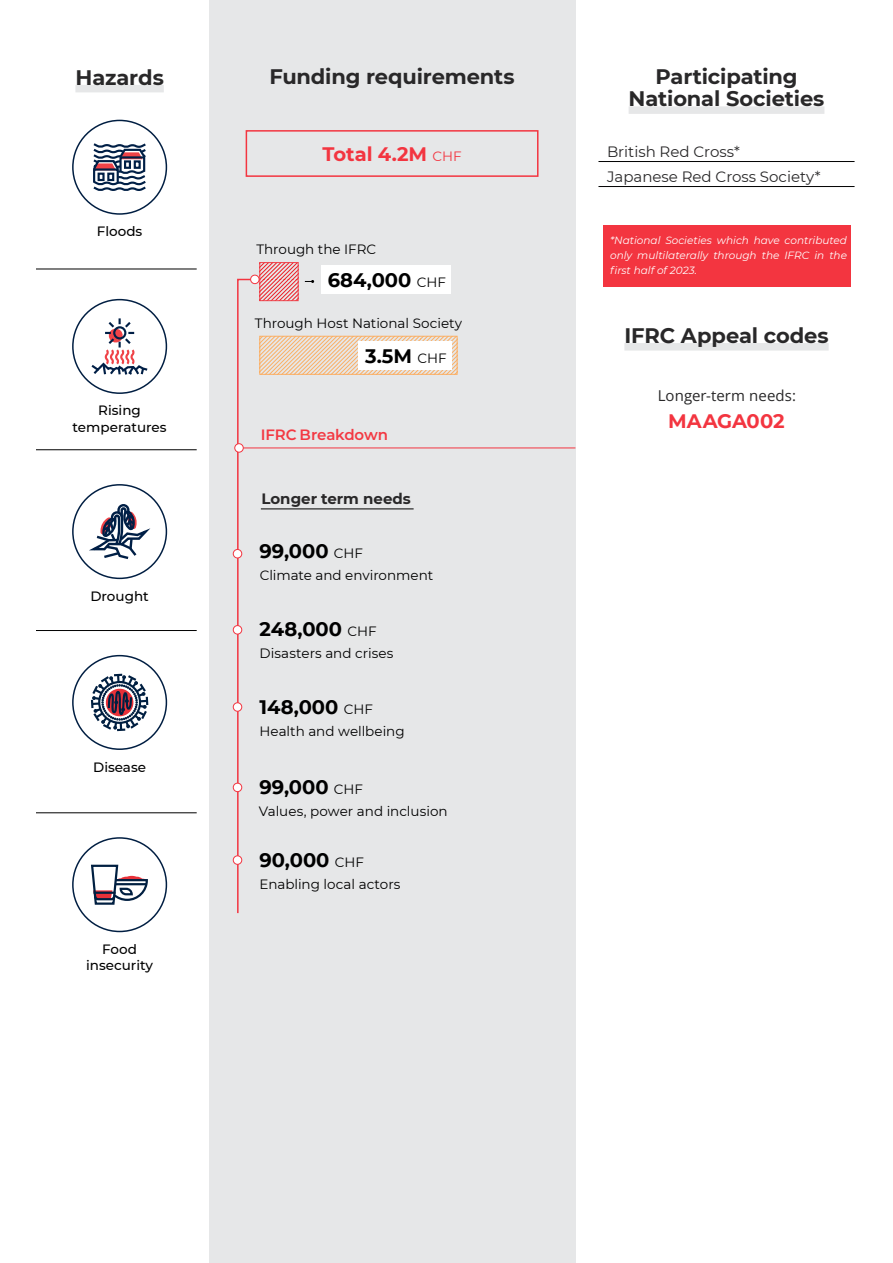
<style>
.page{position:relative;width:893px;height:1263px;background:#fff}
.page>*{position:absolute;margin:0;border:0;box-sizing:border-box;transform-origin:0 0}
.t1{font:700 21px/22.5px "Montserrat";letter-spacing:-.01em;color:#292829;text-align:center}
.t2{font:700 19.5px "Montserrat";color:#000}
.t3{font:700 19.5px "Montserrat";color:#f33540}
.t4{font:15px/25px "Montserrat";color:#292829}
.t5{font:15px "Open Sans";letter-spacing:.005em;color:#292829}
.t6{font:700 15px "Montserrat";color:#292829}
.t7{font:600 15px "Montserrat";letter-spacing:-.01em;color:#f33943}
.t8{font:13.5px "Montserrat";color:#000}
.t9{font:500 13.5px/16.2px "Montserrat";color:#000;text-align:center}
.t10{font:italic 10.5px/15px "Montserrat";color:#fff;text-align:justify}
.s1{font-weight:400;font-size:13.5px}
</style>
<div class="page">
<div style="left:209px;top:0;width:366px;height:1263px;background:#e6e7e8"></div>
<div style="left:629px;top:106px;width:195px;height:8px;background:#e6e7e8"></div>
<hr style="left:598px;top:161px;width:256px;height:1px;background:#000">
<hr style="left:598px;top:186px;width:256px;height:1px;background:#000">
<div style="left:246px;top:130px;width:292px;height:47px;border:2px solid #f33540"></div>
<svg style="left:236px;top:278px;width:23px;height:636px"></svg>
<hr style="left:240px;top:448px;width:335px;height:1px;background:#f33540">
<div style="left:235px;top:444px;width:8px;height:8px;background:#fff;border-radius:50%"></div>
<div style="left:234px;top:443px;width:10px;height:10px;border:1px solid #f33540;border-radius:50%"></div>
<div style="left:233px;top:549px;width:9px;height:9px;background:#fff;border-radius:50%"></div>
<div style="left:233px;top:549px;width:9px;height:9px;border:1px solid #f33540;border-radius:50%"></div>
<div style="left:233px;top:626px;width:9px;height:8px;background:#fff;border-radius:50%"></div>
<div style="left:233px;top:625px;width:9px;height:9px;border:1px solid #f33540;border-radius:50%"></div>
<div style="left:233px;top:703px;width:9px;height:8px;background:#fff;border-radius:50%"></div>
<div style="left:233px;top:702px;width:9px;height:10px;border:1px solid #f33540;border-radius:50%"></div>
<div style="left:233px;top:783px;width:9px;height:9px;background:#fff;border-radius:50%"></div>
<div style="left:233px;top:783px;width:9px;height:9px;border:1px solid #f33540;border-radius:50%"></div>
<div style="left:233px;top:856px;width:9px;height:8px;background:#fff;border-radius:50%"></div>
<div style="left:233px;top:855px;width:9px;height:10px;border:1px solid #f33540;border-radius:50%"></div>
<svg style="left:261px;top:264px;width:36px;height:35px"></svg>
<div style="left:259px;top:262px;width:40px;height:39px;border:1px solid #ef434b"></div>
<svg style="left:261px;top:338px;width:195px;height:35px"></svg>
<div style="left:259px;top:336px;width:199px;height:39px;border:1px solid #fbaf64"></div>
<div style="left:321px;top:265px;width:130px;height:29px;background:#fff"></div>
<div style="left:358px;top:341px;width:93px;height:29px;background:#fff"></div>
<div style="left:251px;top:275px;width:8px;height:9px;background:#fff;border-radius:50%"></div>
<div style="left:250px;top:275px;width:9px;height:9px;border:1px solid #f33540;border-radius:50%"></div>
<svg style="left:305px;top:280px;width:9px;height:3px"></svg>
<hr style="left:261px;top:508px;width:153px;height:1px;background:#000">
<div style="left:75px;top:85px;width:89px;height:7px;background:#e6e7e8"></div>
<svg style="left:91px;top:673px;width:58px;height:58px"></svg>
<div style="left:72px;top:655px;width:95px;height:95px;border:2px solid #001e42;border-radius:50%"></div>
<svg style="left:91px;top:864px;width:57px;height:41px"></svg>
<div style="left:72px;top:837px;width:95px;height:95px;border:2px solid #001e42;border-radius:50%"></div>
<svg style="left:93px;top:143px;width:53px;height:48px"></svg>
<div style="left:72px;top:120px;width:95px;height:95px;border:2px solid #001e42;border-radius:50%"></div>
<svg style="left:91px;top:318px;width:57px;height:57px"></svg>
<div style="left:72px;top:299px;width:95px;height:95px;border:2px solid #001e42;border-radius:50%"></div>
<svg style="left:89px;top:504px;width:62px;height:55px"></svg>
<div style="left:72px;top:484px;width:95px;height:95px;border:2px solid #001e42;border-radius:50%"></div>
<hr style="left:36px;top:269px;width:161px;height:1px;background:#000">
<hr style="left:36px;top:630px;width:161px;height:1px;background:#000">
<hr style="left:36px;top:812px;width:161px;height:1px;background:#000">
<hr style="left:36px;top:449px;width:161px;height:1px;background:#000">
<div style="left:624px;top:343px;width:205px;height:8px;background:#e6e7e8"></div>
<div style="left:603px;top:225px;width:248px;height:61px;background:#f33540"></div>
<h1 class="t1" style="left:75px;top:65px;width:90px">Hazards</h1>
<p class="t9" style="left:97px;top:223px;width:47px">Floods</p>
<p class="t9" style="left:73px;top:402px;width:95px">Rising temperatures</p>
<p class="t9" style="left:90px;top:587px;width:60px">Drought</p>
<p class="t9" style="left:93px;top:758px;width:54px">Disease</p>
<p class="t9" style="left:86px;top:940px;width:69px">Food insecurity</p>
<h1 class="t1" style="left:270px;top:64px;width:247px">Funding requirements</h1>
<h2 class="t3" style="left:323px;top:140px;width:141px">Total 4.2M <span class="s1">CHF</span></h2>
<p class="t8" style="left:256px;top:240px;width:121px">Through the IFRC</p>
<h2 class="t2" style="left:328px;top:266px;width:120px">684,000 <span class="s1">CHF</span></h2>
<p class="t8" style="left:255px;top:314px;width:209px">Through Host National Society</p>
<h2 class="t2" style="left:365px;top:342px;width:83px">3.5M <span class="s1">CHF</span></h2>
<p class="t7" style="left:261px;top:424px;width:129px">IFRC Breakdown</p>
<p class="t6" style="left:261px;top:488px;width:151px">Longer term needs</p>
<h2 class="t2" style="left:260px;top:537px;width:105px">99,000 <span class="s1">CHF</span></h2>
<p class="t8" style="left:260px;top:566px;width:175px">Climate and environment</p>
<h2 class="t2" style="left:260px;top:615px;width:119px">248,000 <span class="s1">CHF</span></h2>
<p class="t8" style="left:260px;top:644px;width:136px">Disasters and crises</p>
<h2 class="t2" style="left:260px;top:693px;width:115px">148,000 <span class="s1">CHF</span></h2>
<p class="t8" style="left:260px;top:721px;width:147px">Health and wellbeing</p>
<h2 class="t2" style="left:260px;top:773px;width:105px">99,000 <span class="s1">CHF</span></h2>
<p class="t8" style="left:259px;top:802px;width:190px">Values, power and inclusion</p>
<h2 class="t2" style="left:260px;top:846px;width:106px">90,000 <span class="s1">CHF</span></h2>
<p class="t8" style="left:260px;top:875px;width:143px">Enabling local actors</p>
<h1 class="t1" style="left:629px;top:64px;width:197px">Participating<br>National Societies</h1>
<p class="t4" style="left:607px;top:138px;width:215px">British Red Cross*<br>Japanese Red Cross Society*</p>
<p class="t10" style="left:610px;top:232px;width:238px">*National Societies which have contributed only multilaterally through the IFRC in the first half of 2023.</p>
<h1 class="t1" style="left:624px;top:323px;width:206px">IFRC Appeal codes</h1>
<p class="t5" style="left:658px;top:385px;width:140px">Longer-term needs:</p>
<h2 class="t3" style="left:668px;top:407px;width:118px">MAAGA002</h2>
</div>
